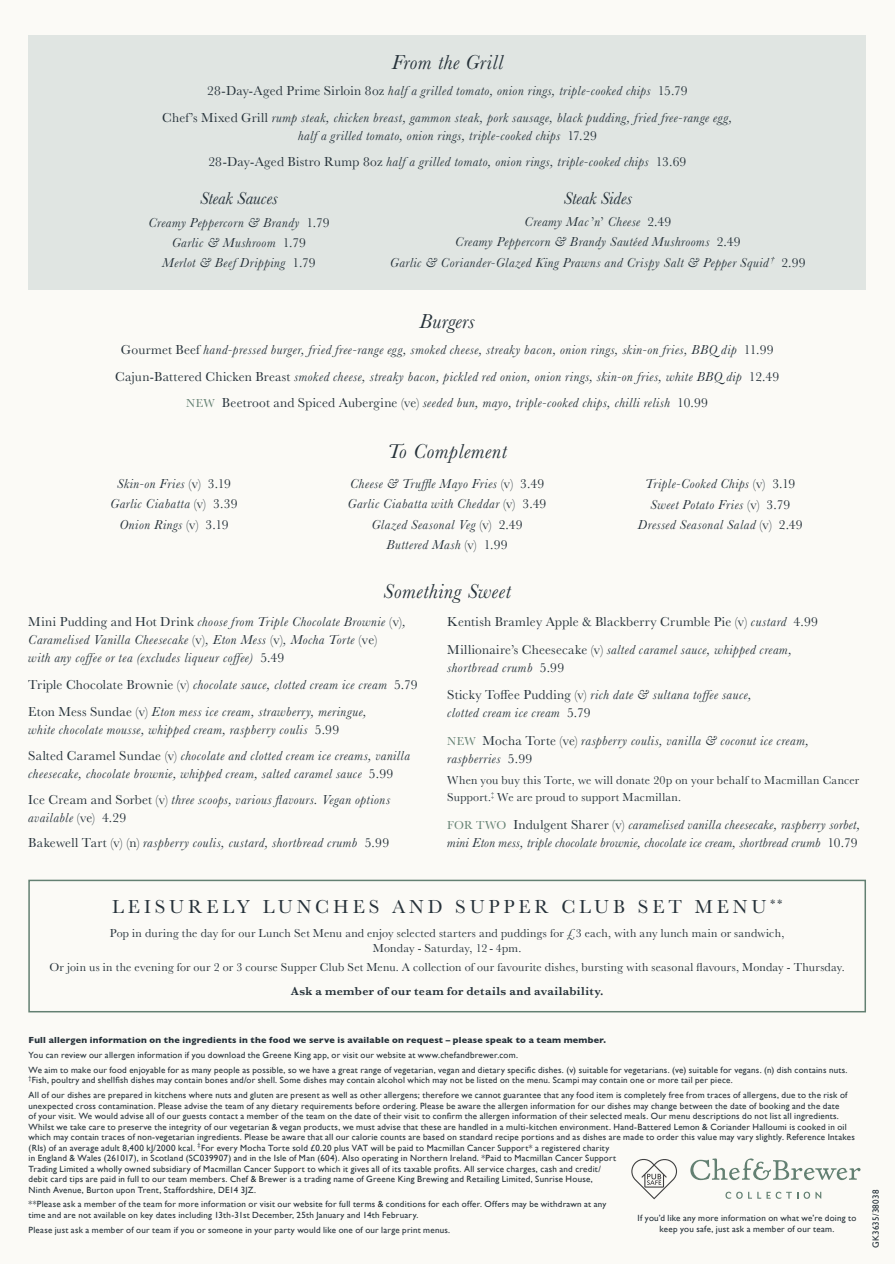
<style>
.page{position:relative;width:895px;height:1264px;background:#fff}
.page>*{position:absolute;margin:0;border:0;box-sizing:border-box;transform-origin:0 0}
.t1{font:italic 21px "Baskerville";letter-spacing:.03em;color:#253139}
.t2{font:italic 21px "Baskerville";letter-spacing:.01em;color:#253139}
.t3{font:19.5px "Baskerville";letter-spacing:.2em;color:#253139}
.t4{font:italic 18px "Baskerville";color:#253139}
.t5{font:italic 13.5px/20.1px "Baskerville";letter-spacing:.035em;color:#253139;text-align:center}
.t6{font:13.5px/27.3px "Baskerville";letter-spacing:.02em;color:#253139}
.t7{font:12px/16.5px "Baskerville";letter-spacing:.02em;color:#253139}
.t8{font:600 12px "Baskerville";letter-spacing:.03em;color:#253139}
.t9{font:9px/10.5px "Gill Sans";letter-spacing:.025em;color:#253139}
.t10{font:700 9px "Gill Sans";letter-spacing:.03em;color:#253139}
.t11{font:9px "Gill Sans Std";letter-spacing:.025em;color:#253139}
.s1{font-style:normal}
.s2{font-style:normal;font-size:12px;color:#638072}
.s3{font-style:italic}
.s4{font-family:"Gill Sans Std"}
</style>
<div class="page">
<div style="left:0;top:0;width:894px;height:1263px;background:#fbfaf6"></div>
<div style="left:28px;top:35px;width:838px;height:254px;background:#e0e5e2"></div>
<div style="left:28px;top:879px;width:838px;height:133px;border:2px solid #638072"></div>
<svg style="left:690px;top:1158px;width:170px;height:21px"></svg>
<svg style="left:725px;top:1191px;width:17px;height:7px"></svg>
<svg style="left:748px;top:1191px;width:43px;height:7px"></svg>
<svg style="left:797px;top:1191px;width:24px;height:7px"></svg>
<svg style="left:631px;top:1159px;width:46px;height:40px"></svg>
<h1 class="t1" style="left:391px;top:48px;width:113px">From the Grill</h1>
<h3 class="t5" style="left:162px;top:77px;width:571px;line-height:26.5px"><span class="s1">28-Day-Aged Prime Sirloin 8oz</span> half a grilled tomato, onion rings, triple-cooked chips <span class="s1">15.79<br>Chef’s Mixed Grill</span> rump steak, chicken breast, gammon steak, pork sausage, black pudding, fried free-range egg,</h3>
<h3 class="t5" style="left:208px;top:122px;width:479px;line-height:26.5px">half a grilled tomato, onion rings, triple-cooked chips <span class="s1">17.29<br>28-Day-Aged Bistro Rump 8oz</span> half a grilled tomato, onion rings, triple-cooked chips <span class="s1">13.69</span></h3>
<h3 class="t4" style="left:200px;top:186px;width:79px">Steak Sauces</h3>
<h3 class="t5" style="left:148px;top:212px;width:183px">Creamy Peppercorn &amp; Brandy <span class="s1">1.79<br></span>Garlic &amp; Mushroom <span class="s1">1.79<br></span>Merlot &amp; Beef Dripping <span class="s1">1.79</span></h3>
<h3 class="t4" style="left:563px;top:186px;width:70px">Steak Sides</h3>
<h3 class="t5" style="left:390px;top:212px;width:417px">Creamy Mac <span class="s1">’</span>n<span class="s1">’</span> Cheese <span class="s1">2.49<br></span>Creamy Peppercorn &amp; Brandy Sautéed Mushrooms <span class="s1">2.49<br></span>Garlic &amp; Coriander-Glazed King Prawns and Crispy Salt &amp; Pepper Squid <sup>†</sup> <span class="s1">2.99</span></h3>
<h1 class="t2" style="left:419px;top:307px;width:57px">Burgers</h1>
<p class="t5" style="left:115px;top:337px;width:665px;line-height:26.5px"><span class="s1">Gourmet Beef</span> hand-pressed burger, fried free-range egg, smoked cheese, streaky bacon, onion rings, skin-on fries, BBQ dip <span class="s1">11.99<br>Cajun-Battered Chicken Breast</span> smoked cheese, streaky bacon, pickled red onion, onion rings, skin-on fries, white BBQ dip <span class="s1">12.49<br></span><span class="s2">NEW</span> <span class="s1">Beetroot and Spiced Aubergine (ve)</span> seeded bun, mayo, triple-cooked chips, chilli relish <span class="s1">10.99</span></p>
<h1 class="t1" style="left:387px;top:437px;width:121px">To Complement</h1>
<h3 class="t5" style="left:110px;top:474px;width:128px">Skin-on Fries <span class="s1">(v) 3.19<br></span>Garlic Ciabatta <span class="s1">(v) 3.39<br></span>Onion Rings <span class="s1">(v) 3.19</span></h3>
<h3 class="t5" style="left:348px;top:474px;width:200px">Cheese &amp; Truffle Mayo Fries <span class="s1">(v) 3.49<br></span>Garlic Ciabatta with Cheddar <span class="s1">(v) 3.49<br></span>Glazed Seasonal Veg <span class="s1">(v) 2.49<br></span>Buttered Mash <span class="s1">(v) 1.99</span></h3>
<h3 class="t5" style="left:638px;top:474px;width:166px">Triple-Cooked Chips <span class="s1">(v) 3.19<br></span>Sweet Potato Fries <span class="s1">(v) 3.79<br></span>Dressed Seasonal Salad <span class="s1">(v) 2.49</span></h3>
<h1 class="t1" style="left:383px;top:577px;width:129px">Something Sweet</h1>
<h3 class="t5" style="left:28px;top:613px;width:379px;line-height:18px;text-align:left"><span class="s1">Mini Pudding and Hot Drink</span> choose from Triple Chocolate Brownie <span class="s1">(v)</span>,<br>Caramelised Vanilla Cheesecake <span class="s1">(v)</span>, Eton Mess <span class="s1">(v)</span>, Mocha Torte <span class="s1">(ve)<br></span>with any coffee or tea (excludes liqueur coffee) <span class="s1">5.49</span></h3>
<h3 class="t5" style="left:28px;top:671px;width:391px;line-height:26.5px;text-align:left"><span class="s1">Triple Chocolate Brownie (v)</span> chocolate sauce, clotted cream ice cream <span class="s1">5.79<br>Eton Mess Sundae (v)</span> Eton mess ice cream, strawberry, meringue,</h3>
<h3 class="t5" style="left:28px;top:715px;width:383px;line-height:26.5px;text-align:left">white chocolate mousse, whipped cream, raspberry coulis <span class="s1">5.99<br>Salted Caramel Sundae (v)</span> chocolate and clotted cream ice creams, vanilla</h3>
<h3 class="t5" style="left:28px;top:760px;width:366px;line-height:25.7px;text-align:left">cheesecake, chocolate brownie, whipped cream, salted caramel sauce <span class="s1">5.99<br>Ice Cream and Sorbet (v)</span> three scoops, various flavours. Vegan options</h3>
<h3 class="t5" style="left:28px;top:804px;width:362px;line-height:25.7px;text-align:left">available <span class="s1">(ve) 4.29<br>Bakewell Tart (v) (n)</span> raspberry coulis, custard, shortbread crumb <span class="s1">5.99</span></h3>
<h3 class="t6" style="left:447px;top:608px;width:372px">Kentish Bramley Apple &amp; Blackberry Crumble Pie (v) <span class="s3">custard</span> 4.99<br>Millionaire’s Cheesecake (v) <span class="s3">salted caramel sauce, whipped cream,</span></h3>
<h3 class="t5" style="left:447px;top:653px;width:306px;line-height:27.3px;text-align:left">shortbread crumb <span class="s1">5.99<br>Sticky Toffee Pudding (v)</span> rich date &amp; sultana toffee sauce,</h3>
<h3 class="t5" style="left:447px;top:698px;width:363px;line-height:28.2px;text-align:left">clotted cream ice cream <span class="s1">5.79<br></span><span class="s2">NEW</span> <span class="s1">Mocha Torte (ve)</span> raspberry coulis, vanilla &amp; coconut ice cream,</h3>
<h3 class="t5" style="left:447px;top:749px;width:86px">raspberries <span class="s1">5.99</span></h3>
<h3 class="t7" style="left:447px;top:772px;width:413px">When you buy this Torte, we will donate 20p on your behalf to Macmillan Cancer<br>Support.<sup>‡</sup> We are proud to support Macmillan.</h3>
<h3 class="t5" style="left:447px;top:815px;width:415px;line-height:18px;text-align:left"><span class="s2">FOR TWO</span> <span class="s1">Indulgent Sharer (v)</span> caramelised vanilla cheesecake, raspberry sorbet, mini Eton mess, triple chocolate brownie, chocolate ice cream, shortbread crumb <span class="s1">10.79</span></h3>
<h2 class="t3" style="left:112px;top:894px;width:671px">LEISURELY LUNCHES AND SUPPER CLUB SET MENU <sup>**</sup></h2>
<h3 class="t7" style="left:110px;top:925px;width:675px;line-height:15px;text-align:center">Pop in during the day for our Lunch Set Menu and enjoy selected starters and puddings for £3 each, with any lunch main or sandwich,<br>Monday - Saturday, 12 - 4pm.</h3>
<h3 class="t7" style="left:49px;top:958px;width:797px">Or join us in the evening for our 2 or 3 course Supper Club Set Menu. A collection of our favourite dishes, bursting with seasonal flavours, Monday - Thursday.</h3>
<h3 class="t8" style="left:291px;top:982px;width:314px">Ask a member of our team for details and availability.</h3>
<p class="t10" style="left:29px;top:1032px;width:579px">Full allergen information on the ingredients in the food we serve is available on request – please speak to a team member.</p>
<p class="t9" style="left:29px;top:1047px;width:820px;line-height:14.7px">You can review our allergen information if you download the Greene King app, or visit our website at www.chefandbrewer.com.<br>We aim to make our food enjoyable for as many people as possible, so we have a great range of vegetarian, vegan and dietary specific dishes. (v) suitable for vegetarians. (ve) suitable for vegans. (n) dish contains nuts.</p>
<p class="t9" style="left:29px;top:1072px;width:820px;line-height:14.7px"><sup>†</sup>Fish, poultry and shellfish dishes may contain bones and/or shell. Some dishes may contain alcohol which may not be listed on the menu. Scampi may contain one or more tail per piece.<br>All of our dishes are prepared in kitchens where nuts and gluten are present as well as other allergens; therefore we cannot guarantee that any food item is completely free from traces of allergens, due to the risk of</p>
<p class="t9" style="left:29px;top:1099px;width:827px">unexpected cross contamination. Please advise the team of any dietary requirements before ordering. Please be aware the allergen information for our dishes may change between the date of booking and the date<br>of your visit. We would advise all of our guests contact a member of the team on the date of their visit to confirm the allergen information of their selected meals. Our menu descriptions do not list all ingredients.<br>Whilst we take care to preserve the integrity of our vegetarian &amp; vegan products, we must advise that these are handled in a multi-kitchen environment. Hand-Battered Lemon &amp; Coriander Halloumi is cooked in oil which may contain traces of non-vegetarian ingredients. Please be aware that all our calorie counts are based on standard recipe portions and as dishes are made to order this value may vary slightly. Reference Intakes (RIs) of an average adult 8,400 kJ/2000 kcal. <sup>‡</sup>For every Mocha Torte sold £0.20 plus VAT will be paid to Macmillan Cancer Support* a registered charity<br>in England &amp; Wales (261017), in Scotland (SC039907) and in the Isle of Man (604). Also operating in Northern Ireland. *Paid to Macmillan Cancer Support<br>Trading Limited a wholly owned subsidiary of Macmillan Cancer Support to which it gives all of its taxable profits. All service charges, cash and credit/<br>debit card tips are paid in full to our team members. Chef &amp; Brewer is a trading name of Greene King Brewing and Retailing Limited, Sunrise House,<br>Ninth Avenue, Burton upon Trent, Staffordshire, DE14 3JZ.</p>
<p class="t9" style="left:29px;top:1198px;width:579px">**Please ask a member of the team for more information or visit our website for full terms &amp; conditions for each offer. <span class="s4">Offers may be withdrawn at any</span></p>
<p class="t11" style="left:29px;top:1209px;width:391px">time and are not available on key dates including 13th-31st December, 25th January and 14th February.</p>
<p class="t9" style="left:29px;top:1223px;width:423px">Please just ask a member of our team if you or someone in your party would like one of our large print menus.</p>
<p class="t9" style="left:637px;top:1212px;width:220px;text-align:center">If you’d like any more information on what we’re doing to keep you safe, just ask a member of our team.</p>
<p class="t9" style="left:870px;top:1247px;width:60px;rotate:-90deg">GK3635/38038</p>
</div>
